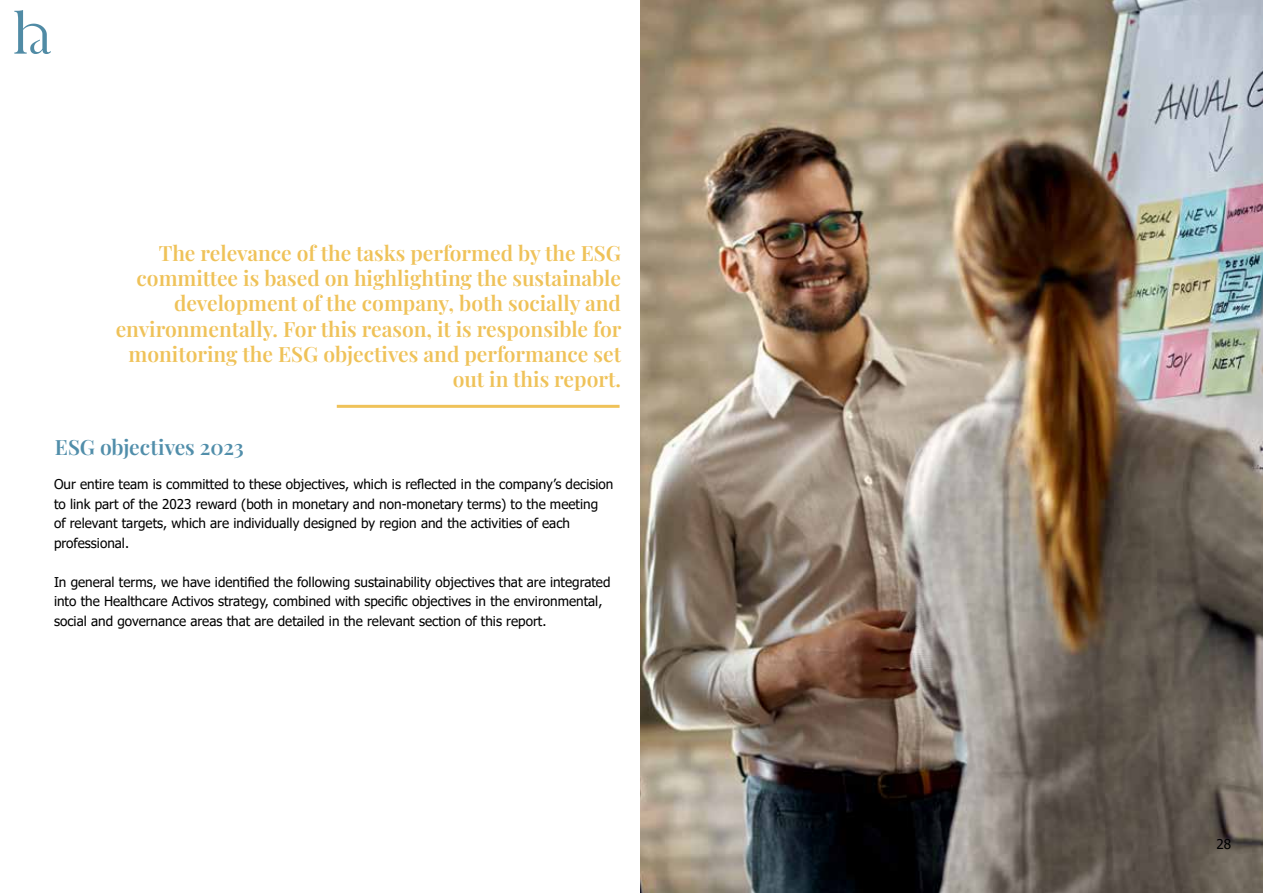
<style>
.page{position:relative;width:1263px;height:893px;background:#fff}
.page>*{position:absolute;margin:0;border:0;box-sizing:border-box;transform-origin:0 0}
.t1{font:600 21px/25.2px "Playfair Display";color:#efc259;text-align:right}
.t2{font:600 21px "Playfair Display";letter-spacing:-.005em;color:#518eaa}
.t3{font:13.5px/19.5px "Tahoma";color:#000}
</style>
<div class="page">
<svg style="left:14px;top:10px;width:37px;height:44px"></svg>
<img style="left:641px;top:0;width:622px;height:893px">
<hr style="left:337px;top:405px;width:283px;height:3px;background:#efc259">
<p class="t1" style="left:116px;top:239px;width:507px">The relevance of the tasks performed by the ESG committee is based on highlighting the sustainable development of the company, both socially and environmentally. For this reason, it is responsible for monitoring the ESG objectives and performance set out in this report.</p>
<h1 class="t2" style="left:55px;top:430px;width:190px">ESG objectives 2023</h1>
<p class="t3" style="left:54px;top:476px;width:561px">Our entire team is committed to these objectives, which is reflected in the company’s decision to link part of the 2023 reward (both in monetary and non-monetary terms) to the meeting<br>of relevant targets, which are individually designed by region and the activities of each professional.</p>
<p class="t3" style="left:54px;top:573px;width:558px">In general terms, we have identified the following sustainability objectives that are integrated into the Healthcare Activos strategy, combined with specific objectives in the environmental, social and governance areas that are detailed in the relevant section of this report.</p>
<p class="t3" style="left:1216px;top:835px;width:16px">28</p>
</div>
